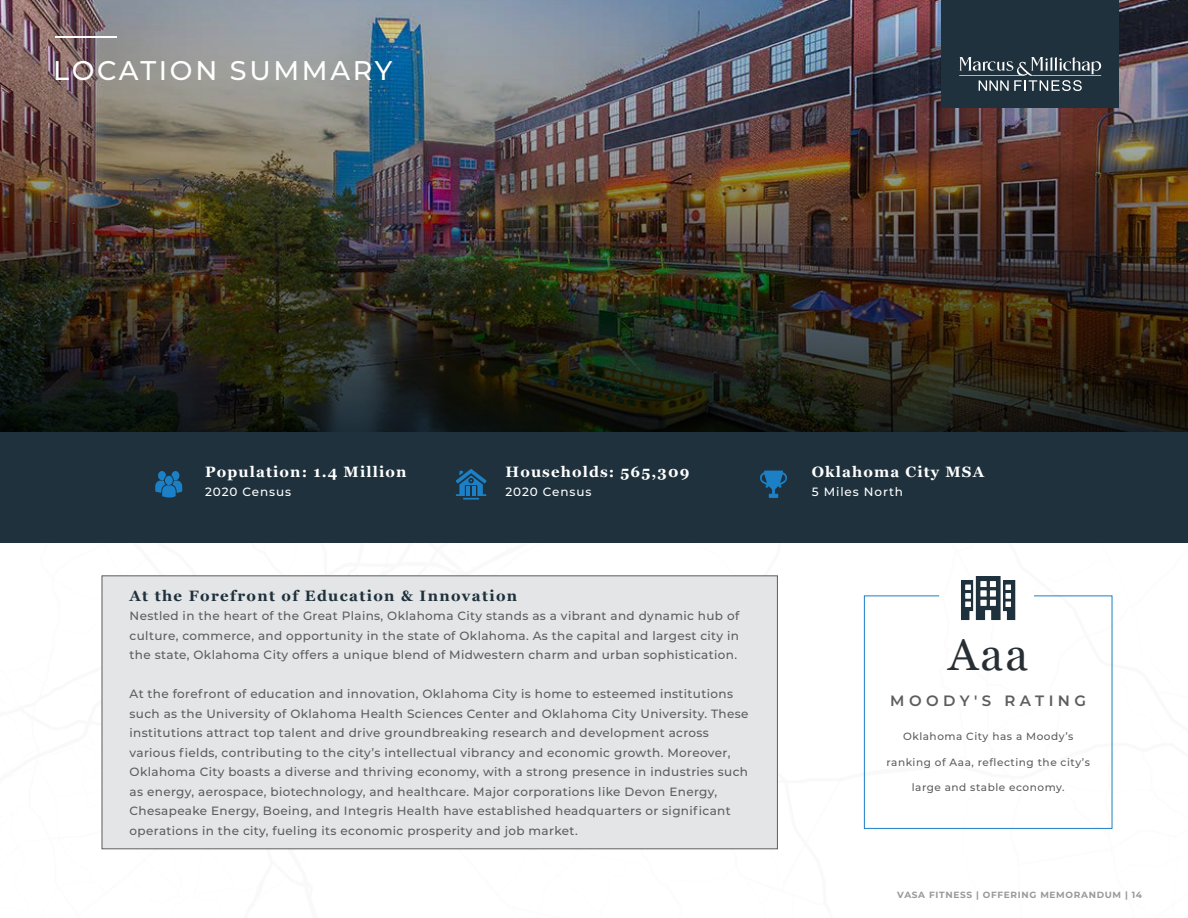
<style>
.page{position:relative;width:1188px;height:918px;background:#fff}
.page>*{position:absolute;margin:0;border:0;box-sizing:border-box;transform-origin:0 0}
.t1{font:45px "Georgia";color:#272f35}
.t2{font:500 27px "Montserrat";letter-spacing:.1em;color:#fff}
.t3{font:700 15px "Georgia";letter-spacing:.075em;color:#fff}
.t4{font:700 15px "Georgia";letter-spacing:.09em;color:#1f313d}
.t5{font:600 15px "Montserrat";letter-spacing:.3em;color:#5d5d5d}
.t6{font:500 12px/19.5px "Montserrat";letter-spacing:.03em;color:#5d5d5d;text-align:justify}
.t7{font:500 12px "Montserrat";letter-spacing:.075em;color:#fff}
.t8{font:500 10.5px "Montserrat";letter-spacing:.05em;color:#5d5d5d}
.t9{font:700 9px "Montserrat";letter-spacing:.075em;color:#999}
</style>
<div class="page">
<img style="left:0;top:0;width:1188px;height:432px">
<div style="left:102px;top:576px;width:676px;height:273px;background:#e3e5e6;border:1px solid #5d5d5d"></div>
<div style="left:0;top:432px;width:1188px;height:111px;background:#1f313d"></div>
<svg style="left:760px;top:471px;width:27px;height:27px"></svg>
<svg style="left:864px;top:595px;width:249px;height:234px"></svg>
<svg style="left:155px;top:471px;width:27px;height:27px"></svg>
<svg style="left:456px;top:469px;width:31px;height:31px"></svg>
<hr style="left:55px;top:36px;width:61px;height:2px;background:#fff">
<div style="left:926px;top:0;width:206px;height:110px;background:#fff;opacity:.5"></div>
<svg style="left:959px;top:57px;width:143px;height:34px;background:#4c5b64"></svg>
<div style="left:935px;top:555px;width:104px;height:67px;background:#fff;opacity:.5"></div>
<h2 class="t2" style="left:53px;top:52px;width:341px">LOCATION SUMMARY</h2>
<p class="t3" style="left:205px;top:460px;width:203px">Population: 1.4 Million</p>
<p class="t7" style="left:205px;top:484px;width:87px">2020 Census</p>
<p class="t3" style="left:506px;top:460px;width:185px">Households: 565,309</p>
<p class="t7" style="left:506px;top:484px;width:87px">2020 Census</p>
<p class="t4" style="left:130px;top:584px;width:389px">At the Forefront of Education &amp; Innovation</p>
<p class="t6" style="left:130px;top:606px;width:611px">Nestled in the heart of the Great Plains, Oklahoma City stands as a vibrant and dynamic hub of culture, commerce, and opportunity in the state of Oklahoma. As the capital and largest city in the state, Oklahoma City offers a unique blend of Midwestern charm and urban sophistication.</p>
<p class="t6" style="left:130px;top:684px;width:620px;text-align:left">At the forefront of education and innovation, Oklahoma City is home to esteemed institutions such as the University of Oklahoma Health Sciences Center and Oklahoma City University. These institutions attract top talent and drive groundbreaking research and development across various fields, contributing to the city’s intellectual vibrancy and economic growth. Moreover, Oklahoma City boasts a diverse and thriving economy, with a strong presence in industries such as energy, aerospace, biotechnology, and healthcare. Major corporations like Devon Energy, Chesapeake Energy, Boeing, and Integris Health have established headquarters or significant operations in the city, fueling its economic prosperity and job market.</p>
<p class="t3" style="left:812px;top:460px;width:174px">Oklahoma City MSA</p>
<p class="t7" style="left:812px;top:484px;width:93px">5 Miles North</p>
<h1 class="t1" style="left:948px;top:622px;width:82px">Aaa</h1>
<p class="t5" style="left:890px;top:690px;width:198px">MOODY'S RATING</p>
<p class="t8" style="left:903px;top:729px;width:172px">Oklahoma City has a Moody’s</p>
<p class="t8" style="left:886px;top:755px;width:205px">ranking of Aaa, reflecting the city’s</p>
<p class="t8" style="left:912px;top:780px;width:154px">large and stable economy.</p>
<p class="t9" style="left:897px;top:889px;width:246px">VASA FITNESS | OFFERING MEMORANDUM | 14</p>
</div>
